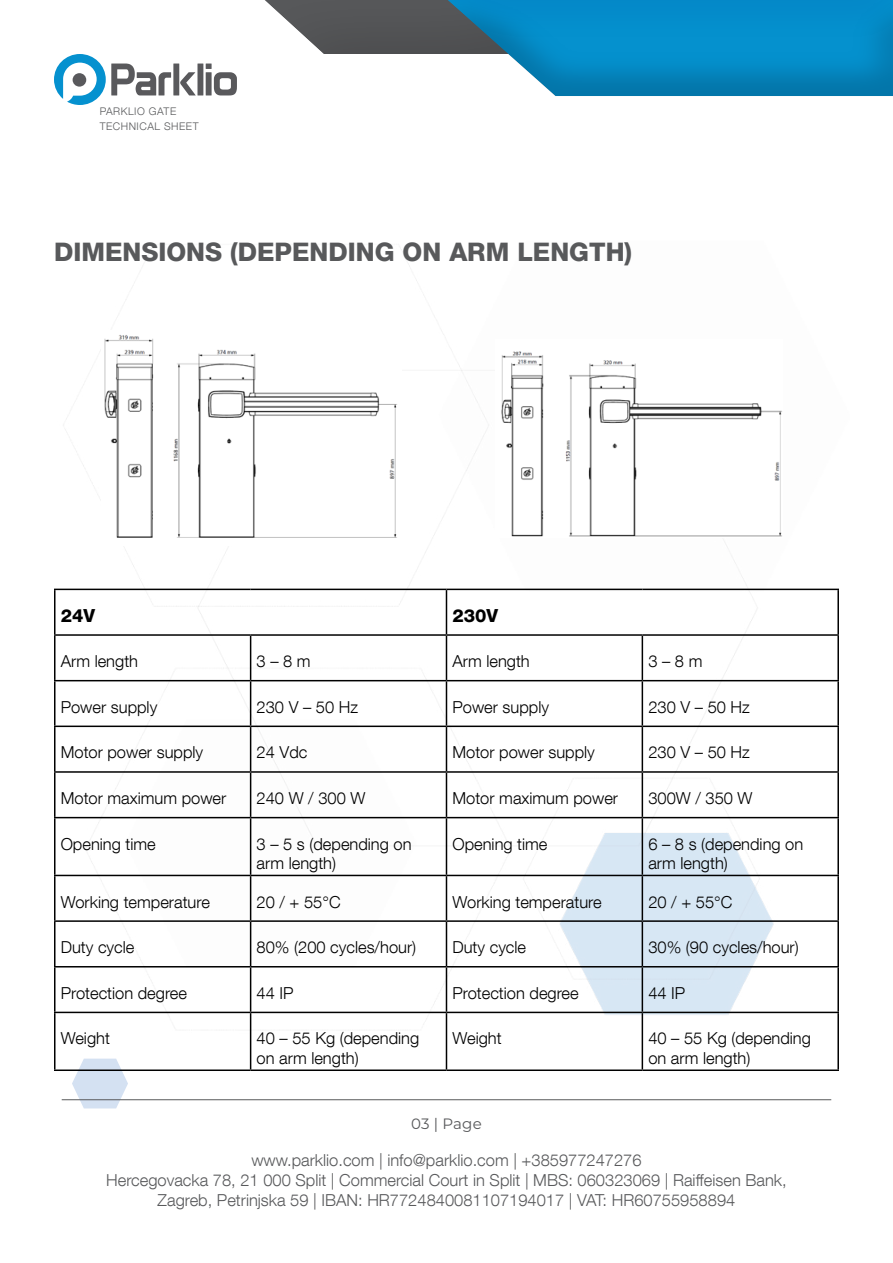
<style>
.page{position:relative;width:893px;height:1263px;background:#fff}
.page>*{position:absolute;margin:0;border:0;box-sizing:border-box;transform-origin:0 0}
.t1{font:800 25.5px "Helvetica Neue LT Com";color:#58595b}
.t2{font:800 18px "Helvetica Neue LT Com";color:#000}
.t3{font:300 16.5px/19.8px "Helvetica Neue LT Com";color:#000}
.t4{font:300 16.5px/19.8px "Helvetica Neue LT Com";color:#58595b;text-align:center}
.t5{font:15px "Montserrat";letter-spacing:.005em;color:#58595b}
.t6{font:300 10.5px/15px "Helvetica Neue LT Com";letter-spacing:.05em;color:#58595b}
</style>
<div class="page">
<img style="left:54px;top:248px;width:785px;height:861px">
<svg style="left:54px;top:54px;width:142px;height:51px"></svg>
<div style="left:197px;top:64px;width:6px;height:31px;background:#59595c"></div>
<svg style="left:206px;top:64px;width:31px;height:31px"></svg>
<svg style="left:265px;top:0;width:180px;height:54px"></svg>
<div style="left:445px;top:0;width:448px;height:97px;background:#58595b;opacity:.62"></div>
<svg style="left:72px;top:1058px;width:56px;height:50px"></svg>
<hr style="left:62px;top:1099px;width:769px;height:1px;background:#58595b">
<img style="left:102px;top:331px;width:299px;height:215px">
<img style="left:495px;top:340px;width:287px;height:198px">
<hr style="left:54px;top:589px;width:197px;height:1px;background:#000">
<hr style="left:54px;top:590px;width:2px;height:44px;background:#000">
<hr style="left:251px;top:589px;width:195px;height:1px;background:#000">
<hr style="left:446px;top:589px;width:196px;height:1px;background:#000">
<hr style="left:446px;top:590px;width:1px;height:44px;background:#000">
<hr style="left:642px;top:589px;width:197px;height:1px;background:#000">
<hr style="left:837px;top:590px;width:2px;height:44px;background:#000">
<hr style="left:54px;top:634px;width:197px;height:2px;background:#000">
<hr style="left:54px;top:636px;width:2px;height:44px;background:#000">
<hr style="left:251px;top:634px;width:195px;height:2px;background:#000">
<hr style="left:250px;top:636px;width:1px;height:44px;background:#000">
<hr style="left:446px;top:634px;width:196px;height:2px;background:#000">
<hr style="left:446px;top:636px;width:1px;height:44px;background:#000">
<hr style="left:642px;top:634px;width:197px;height:2px;background:#000">
<hr style="left:642px;top:636px;width:1px;height:44px;background:#000">
<hr style="left:837px;top:636px;width:2px;height:44px;background:#000">
<hr style="left:54px;top:680px;width:197px;height:1px;background:#000">
<hr style="left:54px;top:681px;width:2px;height:44px;background:#000">
<hr style="left:251px;top:680px;width:195px;height:1px;background:#000">
<hr style="left:250px;top:681px;width:1px;height:44px;background:#000">
<hr style="left:446px;top:680px;width:196px;height:1px;background:#000">
<hr style="left:446px;top:681px;width:1px;height:44px;background:#000">
<hr style="left:642px;top:680px;width:197px;height:1px;background:#000">
<hr style="left:642px;top:681px;width:1px;height:44px;background:#000">
<hr style="left:837px;top:681px;width:2px;height:44px;background:#000">
<hr style="left:54px;top:725px;width:197px;height:2px;background:#000">
<hr style="left:54px;top:727px;width:2px;height:44px;background:#000">
<hr style="left:251px;top:725px;width:195px;height:2px;background:#000">
<hr style="left:250px;top:727px;width:1px;height:44px;background:#000">
<hr style="left:446px;top:725px;width:196px;height:2px;background:#000">
<hr style="left:446px;top:727px;width:1px;height:44px;background:#000">
<hr style="left:642px;top:725px;width:197px;height:2px;background:#000">
<hr style="left:642px;top:727px;width:1px;height:44px;background:#000">
<hr style="left:837px;top:727px;width:2px;height:44px;background:#000">
<hr style="left:54px;top:771px;width:197px;height:2px;background:#000">
<hr style="left:54px;top:773px;width:2px;height:44px;background:#000">
<hr style="left:251px;top:771px;width:195px;height:2px;background:#000">
<hr style="left:250px;top:773px;width:1px;height:44px;background:#000">
<hr style="left:446px;top:771px;width:196px;height:2px;background:#000">
<hr style="left:446px;top:773px;width:1px;height:44px;background:#000">
<hr style="left:642px;top:771px;width:197px;height:2px;background:#000">
<hr style="left:642px;top:773px;width:1px;height:44px;background:#000">
<hr style="left:837px;top:773px;width:2px;height:44px;background:#000">
<hr style="left:54px;top:817px;width:197px;height:1px;background:#000">
<hr style="left:54px;top:818px;width:2px;height:57px;background:#000">
<hr style="left:251px;top:817px;width:195px;height:1px;background:#000">
<hr style="left:250px;top:818px;width:1px;height:57px;background:#000">
<hr style="left:446px;top:817px;width:196px;height:1px;background:#000">
<hr style="left:446px;top:818px;width:1px;height:57px;background:#000">
<hr style="left:642px;top:817px;width:197px;height:1px;background:#000">
<hr style="left:642px;top:818px;width:1px;height:57px;background:#000">
<hr style="left:837px;top:818px;width:2px;height:57px;background:#000">
<hr style="left:54px;top:875px;width:197px;height:1px;background:#000">
<hr style="left:54px;top:876px;width:2px;height:44px;background:#000">
<hr style="left:251px;top:875px;width:195px;height:1px;background:#000">
<hr style="left:250px;top:876px;width:1px;height:44px;background:#000">
<hr style="left:446px;top:875px;width:196px;height:1px;background:#000">
<hr style="left:446px;top:876px;width:1px;height:44px;background:#000">
<hr style="left:642px;top:875px;width:197px;height:1px;background:#000">
<hr style="left:642px;top:876px;width:1px;height:44px;background:#000">
<hr style="left:837px;top:876px;width:2px;height:44px;background:#000">
<hr style="left:54px;top:920px;width:197px;height:2px;background:#000">
<hr style="left:54px;top:922px;width:2px;height:44px;background:#000">
<hr style="left:251px;top:920px;width:195px;height:2px;background:#000">
<hr style="left:250px;top:922px;width:1px;height:44px;background:#000">
<hr style="left:446px;top:920px;width:196px;height:2px;background:#000">
<hr style="left:446px;top:922px;width:1px;height:44px;background:#000">
<hr style="left:642px;top:920px;width:197px;height:2px;background:#000">
<hr style="left:642px;top:922px;width:1px;height:44px;background:#000">
<hr style="left:837px;top:922px;width:2px;height:44px;background:#000">
<hr style="left:54px;top:966px;width:197px;height:1px;background:#000">
<hr style="left:54px;top:967px;width:2px;height:45px;background:#000">
<hr style="left:251px;top:966px;width:195px;height:1px;background:#000">
<hr style="left:250px;top:967px;width:1px;height:45px;background:#000">
<hr style="left:446px;top:966px;width:196px;height:1px;background:#000">
<hr style="left:446px;top:967px;width:1px;height:45px;background:#000">
<hr style="left:642px;top:966px;width:197px;height:1px;background:#000">
<hr style="left:642px;top:967px;width:1px;height:45px;background:#000">
<hr style="left:837px;top:967px;width:2px;height:45px;background:#000">
<hr style="left:54px;top:1012px;width:197px;height:1px;background:#000">
<hr style="left:54px;top:1013px;width:2px;height:56px;background:#000">
<hr style="left:251px;top:1012px;width:195px;height:1px;background:#000">
<hr style="left:250px;top:1013px;width:1px;height:56px;background:#000">
<hr style="left:446px;top:1012px;width:196px;height:1px;background:#000">
<hr style="left:446px;top:1013px;width:1px;height:56px;background:#000">
<hr style="left:642px;top:1012px;width:197px;height:1px;background:#000">
<hr style="left:642px;top:1013px;width:1px;height:56px;background:#000">
<hr style="left:837px;top:1013px;width:2px;height:56px;background:#000">
<hr style="left:54px;top:1069px;width:197px;height:2px;background:#000">
<hr style="left:251px;top:1069px;width:195px;height:2px;background:#000">
<hr style="left:446px;top:1069px;width:196px;height:2px;background:#000">
<hr style="left:642px;top:1069px;width:197px;height:2px;background:#000">
<p class="t6" style="left:100px;top:104px;width:100px">PARKLIO GATE<br>TECHNICAL SHEET</p>
<p class="t1" style="left:54px;top:237px;width:580px">DIMENSIONS (DEPENDING ON ARM LENGTH)</p>
<p class="t2" style="left:61px;top:605px;width:36px">24V</p>
<p class="t2" style="left:452px;top:605px;width:47px">230V</p>
<p class="t3" style="left:61px;top:651px;width:79px">Arm length</p>
<p class="t3" style="left:257px;top:651px;width:56px">3 – 8 m</p>
<p class="t3" style="left:452px;top:651px;width:79px">Arm length</p>
<p class="t3" style="left:648px;top:651px;width:56px">3 – 8 m</p>
<p class="t3" style="left:61px;top:697px;width:98px">Power supply</p>
<p class="t3" style="left:257px;top:697px;width:103px">230 V – 50 Hz</p>
<p class="t3" style="left:452px;top:697px;width:98px">Power supply</p>
<p class="t3" style="left:648px;top:697px;width:103px">230 V – 50 Hz</p>
<p class="t3" style="left:61px;top:742px;width:144px">Motor power supply</p>
<p class="t3" style="left:257px;top:742px;width:52px">24 Vdc</p>
<p class="t3" style="left:452px;top:742px;width:144px">Motor power supply</p>
<p class="t3" style="left:648px;top:742px;width:103px">230 V – 50 Hz</p>
<p class="t3" style="left:61px;top:788px;width:167px">Motor maximum power</p>
<p class="t3" style="left:257px;top:788px;width:110px">240 W / 300 W</p>
<p class="t3" style="left:452px;top:788px;width:167px">Motor maximum power</p>
<p class="t3" style="left:648px;top:788px;width:106px">300W / 350 W</p>
<p class="t3" style="left:61px;top:833px;width:97px">Opening time</p>
<p class="t3" style="left:257px;top:833px;width:156px">3 – 5 s (depending on arm length)</p>
<p class="t3" style="left:452px;top:833px;width:97px">Opening time</p>
<p class="t3" style="left:648px;top:833px;width:156px">6 – 8 s (depending on arm length)</p>
<p class="t3" style="left:61px;top:891px;width:151px">Working temperature</p>
<p class="t3" style="left:257px;top:891px;width:86px">20 / + 55°C</p>
<p class="t3" style="left:452px;top:891px;width:151px">Working temperature</p>
<p class="t3" style="left:648px;top:891px;width:86px">20 / + 55°C</p>
<p class="t3" style="left:61px;top:937px;width:75px">Duty cycle</p>
<p class="t3" style="left:257px;top:937px;width:161px">80% (200 cycles/hour)</p>
<p class="t3" style="left:452px;top:937px;width:75px">Duty cycle</p>
<p class="t3" style="left:648px;top:937px;width:152px">30% (90 cycles/hour)</p>
<p class="t3" style="left:61px;top:983px;width:128px">Protection degree</p>
<p class="t3" style="left:257px;top:983px;width:38px">44 IP</p>
<p class="t3" style="left:452px;top:983px;width:128px">Protection degree</p>
<p class="t3" style="left:648px;top:983px;width:38px">44 IP</p>
<p class="t3" style="left:61px;top:1028px;width:51px">Weight</p>
<p class="t3" style="left:257px;top:1028px;width:164px">40 – 55 Kg (depending on arm length)</p>
<p class="t3" style="left:452px;top:1028px;width:51px">Weight</p>
<p class="t3" style="left:648px;top:1028px;width:164px">40 – 55 Kg (depending on arm length)</p>
<p class="t5" style="left:411px;top:1113px;width:72px">03 | Page</p>
<p class="t4" style="left:106px;top:1150px;width:682px">www.parklio.com | info@parklio.com | +385977247276<br>Hercegovacka 78, 21 000 Split | Commercial Court in Split | MBS: 060323069 | Raiffeisen Bank,<br>Zagreb, Petrinjska 59 | IBAN: HR7724840081107194017 | VAT: HR60755958894</p>
</div>
